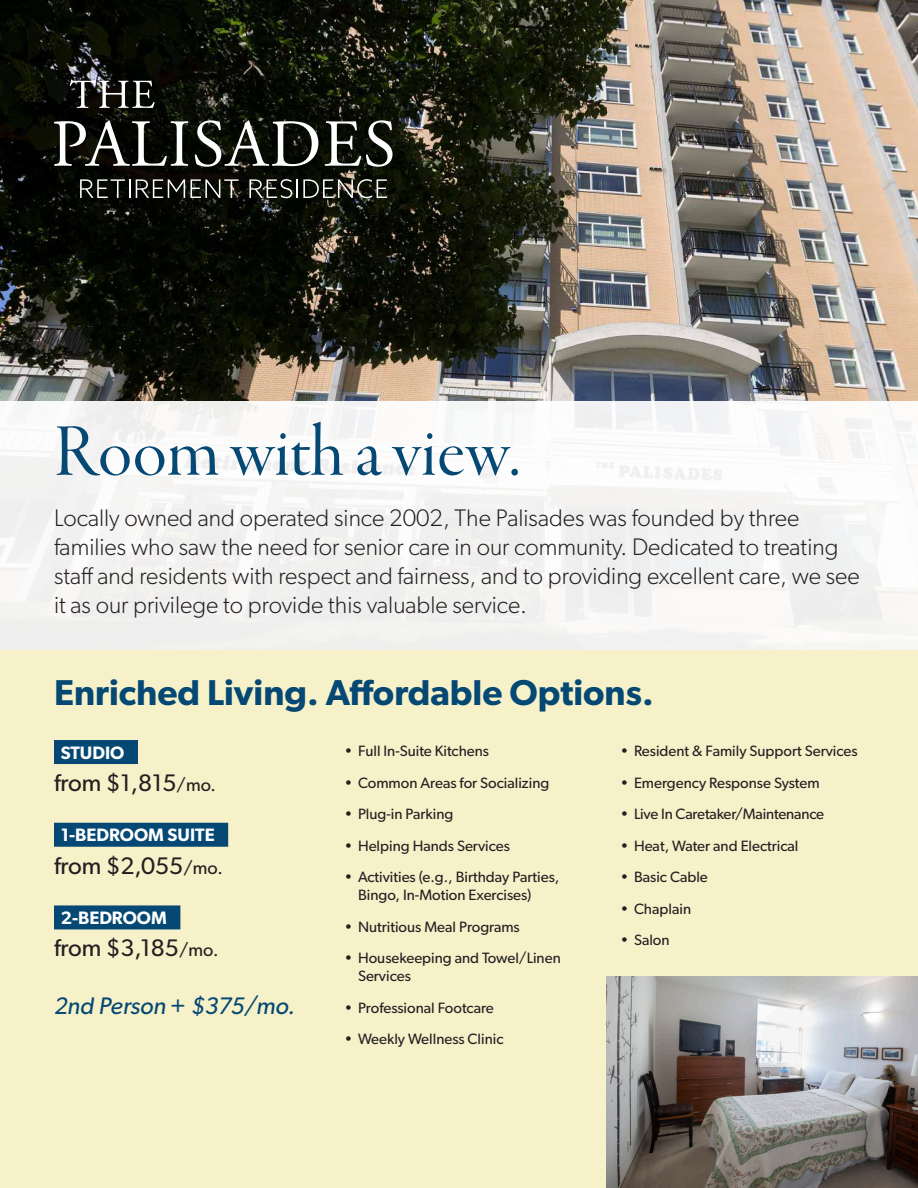
<style>
.page{position:relative;width:918px;height:1188px;background:#fff}
.page>*{position:absolute;margin:0;border:0;box-sizing:border-box;transform-origin:0 0}
.t1{font:76.5px "Garamond Premr Pro Disp";letter-spacing:.005em;color:#044873}
.Big_Headline_4{font:600 36px "Gibson";color:#044873}
.Headline_Body{font:300 24px/28.8px "Gibson";color:#231f20}
.Small_Headline_3{font:24px "Gibson";color:#231f20}
.Small_Headline_3-2{font:italic 24px "Gibson";color:#044873}
.Small_Headline_2{font:600 18px "Gibson";color:#fff}
.t2{font:15px/18px "Gibson";color:#231f20}
.s1{font-size:18px}
</style>
<div class="page">
<img style="left:0;top:0;width:918px;height:402px">
<div style="left:0;top:402px;width:918px;height:248px;background:#f3f3f3"></div>
<div style="left:0;top:650px;width:918px;height:538px;background:#f7f1ca"></div>
<div style="left:54px;top:740px;width:84px;height:24px;background:#044873"></div>
<div style="left:54px;top:823px;width:174px;height:24px;background:#044873"></div>
<div style="left:54px;top:905px;width:126px;height:24px;background:#044873"></div>
<img style="left:606px;top:976px;width:312px;height:212px">
<svg style="left:70px;top:79px;width:85px;height:29px;background:#474744"></svg>
<svg style="left:54px;top:120px;width:134px;height:46px"></svg>
<svg style="left:195px;top:120px;width:123px;height:47px"></svg>
<svg style="left:325px;top:120px;width:68px;height:47px"></svg>
<svg style="left:80px;top:179px;width:50px;height:19px"></svg>
<svg style="left:136px;top:179px;width:49px;height:19px"></svg>
<svg style="left:191px;top:179px;width:48px;height:19px"></svg>
<svg style="left:249px;top:179px;width:138px;height:19px;background:#484a43"></svg>
<p class="t1" style="left:54px;top:410px;width:468px">Room with a view.</p>
<p class="Headline_Body" style="left:54px;top:503px;width:807px">Locally owned and operated since 2002, The Palisades was founded by three families who saw the need for senior care in our community. Dedicated to treating staff and residents with respect and fairness, and to providing excellent care, we see it as our privilege to provide this valuable service.</p>
<p class="Big_Headline_4" style="left:54px;top:671px;width:601px">Enriched Living. Affordable Options.</p>
<p class="Small_Headline_2" style="left:61px;top:742px;width:65px">STUDIO</p>
<p class="Small_Headline_3" style="left:54px;top:768px;width:164px">from $1,815<span class="s1">/mo.</span></p>
<p class="Small_Headline_2" style="left:61px;top:824px;width:155px">1-BEDROOM SUITE</p>
<p class="Small_Headline_3" style="left:54px;top:851px;width:170px">from $2,055<span class="s1">/mo.</span></p>
<p class="Small_Headline_2" style="left:61px;top:907px;width:108px">2-BEDROOM</p>
<p class="Small_Headline_3" style="left:54px;top:934px;width:166px">from $3,185<span class="s1">/mo.</span></p>
<p class="Small_Headline_3-2" style="left:54px;top:991px;width:243px">2nd Person + $375/mo.</p>
<p class="t2" style="left:345px;top:742px;width:146px">• Full In-Suite Kitchens</p>
<p class="t2" style="left:345px;top:773px;width:206px">• Common Areas for Socializing</p>
<p class="t2" style="left:345px;top:805px;width:110px">• Plug-in Parking</p>
<p class="t2" style="left:345px;top:836px;width:167px">• Helping Hands Services</p>
<p class="t2" style="left:358px;top:868px;width:203px;text-indent:-14px">• Activities (e.g., Birthday Parties,<br>Bingo, In-Motion Exercises)</p>
<p class="t2" style="left:345px;top:917px;width:177px">• Nutritious Meal Programs</p>
<p class="t2" style="left:358px;top:949px;width:204px;text-indent:-14px">• Housekeeping and Towel/Linen<br>Services</p>
<p class="t2" style="left:345px;top:998px;width:151px">• Professional Footcare</p>
<p class="t2" style="left:345px;top:1030px;width:160px">• Weekly Wellness Clinic</p>
<p class="t2" style="left:621px;top:742px;width:239px">• Resident &amp; Family Support Services</p>
<p class="t2" style="left:621px;top:773px;width:201px">• Emergency Response System</p>
<p class="t2" style="left:621px;top:805px;width:205px">• Live In Caretaker/Maintenance</p>
<p class="t2" style="left:621px;top:836px;width:180px">• Heat, Water and Electrical</p>
<p class="t2" style="left:621px;top:868px;width:89px">• Basic Cable</p>
<p class="t2" style="left:621px;top:899px;width:72px">• Chaplain</p>
<p class="t2" style="left:621px;top:931px;width:51px">• Salon</p>
</div>
